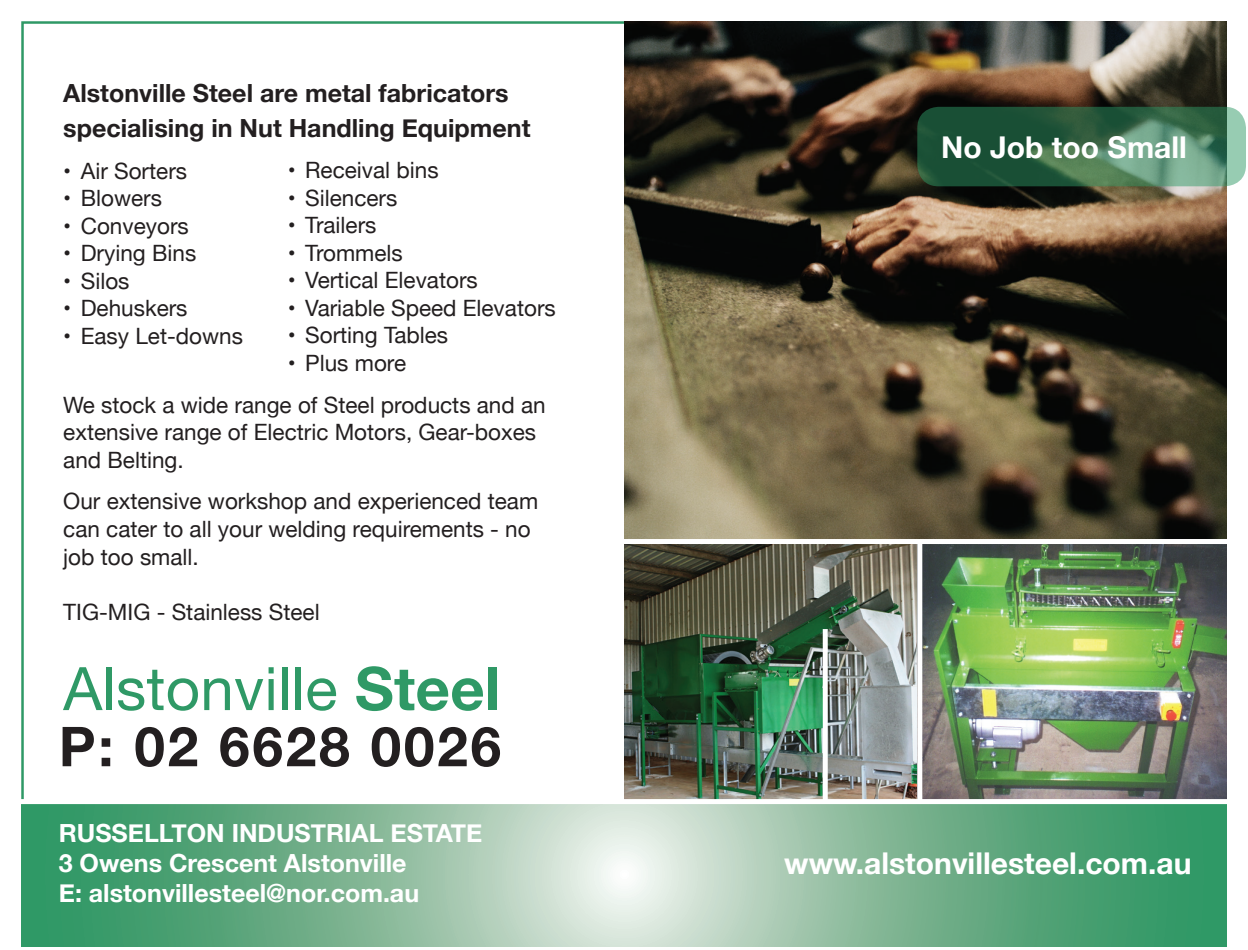
<style>
.page{position:relative;width:1248px;height:950px;background:#fff}
.page>*{position:absolute;margin:0;border:0;box-sizing:border-box;transform-origin:0 0}
.t1{font:60px "Helvetica Neue";letter-spacing:.005em;color:#2f9966}
.t2{font:700 55px "Helvetica Neue";letter-spacing:.05em;color:#231f20}
.t3{font:700 30px "Helvetica Neue";color:#fff}
.t4{font:700 25px/30px "Helvetica Neue";color:#fff}
.t5{font:700 25px/35px "Helvetica Neue";color:#231f20}
.t6{font:22.5px/27.5px "Helvetica Neue";color:#231f20}
.s1{font-weight:700}
</style>
<div class="page">
<svg style="left:21px;top:804px;width:1205px;height:142px;background:#7db796"></svg>
<img style="left:624px;top:21px;width:602px;height:518px">
<img style="left:624px;top:544px;width:293px;height:255px">
<img style="left:922px;top:544px;width:304px;height:255px">
<svg style="left:917px;top:107px;width:328px;height:79px;background:#3e7053"></svg>
<div style="left:822px;top:629px;width:5px;height:173px;background:#fff"></div>
<p class="t5" style="left:63px;top:76px;width:468px">Alstonville Steel are metal fabricators specialising in Nut Handling Equipment</p>
<p class="t6" style="left:63px;top:158px;width:125px">• Air Sorters</p>
<p class="t6" style="left:63px;top:186px;width:100px">• Blowers</p>
<p class="t6" style="left:63px;top:213px;width:127px">• Conveyors</p>
<p class="t6" style="left:63px;top:241px;width:134px">• Drying Bins</p>
<p class="t6" style="left:63px;top:268px;width:68px">• Silos</p>
<p class="t6" style="left:63px;top:296px;width:126px">• Dehuskers</p>
<p class="t6" style="left:63px;top:323px;width:181px">• Easy Let-downs</p>
<p class="t6" style="left:288px;top:158px;width:152px">• Receival bins</p>
<p class="t6" style="left:288px;top:185px;width:111px">• Silencers</p>
<p class="t6" style="left:288px;top:213px;width:90px">• Trailers</p>
<p class="t6" style="left:288px;top:240px;width:117px">• Trommels</p>
<p class="t6" style="left:288px;top:268px;width:191px">• Vertical Elevators</p>
<p class="t6" style="left:288px;top:295px;width:269px">• Variable Speed Elevators</p>
<p class="t6" style="left:288px;top:323px;width:162px">• Sorting Tables</p>
<p class="t6" style="left:63px;top:343px;width:484px;line-height:42px;text-indent:224px">• Plus more<br>We stock a wide range of Steel products and an</p>
<p class="t6" style="left:63px;top:420px;width:474px">extensive range of Electric Motors, Gear-boxes and Belting.</p>
<p class="t6" style="left:63px;top:489px;width:476px">Our extensive workshop and experienced team can cater to all your welding requirements - no job too small.</p>
<p class="t6" style="left:63px;top:599px;width:258px">TIG-MIG - Stainless Steel</p>
<h1 class="t1" style="left:63px;top:645px;width:438px">Alstonville <span class="s1">Steel</span></h1>
<h2 class="t2" style="left:59px;top:703px;width:444px">P: 02 6628 0026</h2>
<p class="t4" style="left:59px;top:818px;width:425px">RUSSELLTON INDUSTRIAL ESTATE<br>3 Owens Crescent Alstonville<br>E: alstonvillesteel@nor.com.au</p>
<h3 class="t3" style="left:941px;top:124px;width:247px">No Job too Small</h3>
<h3 class="t3" style="left:784px;top:840px;width:409px">www.alstonvillesteel.com.au</h3>
</div>
